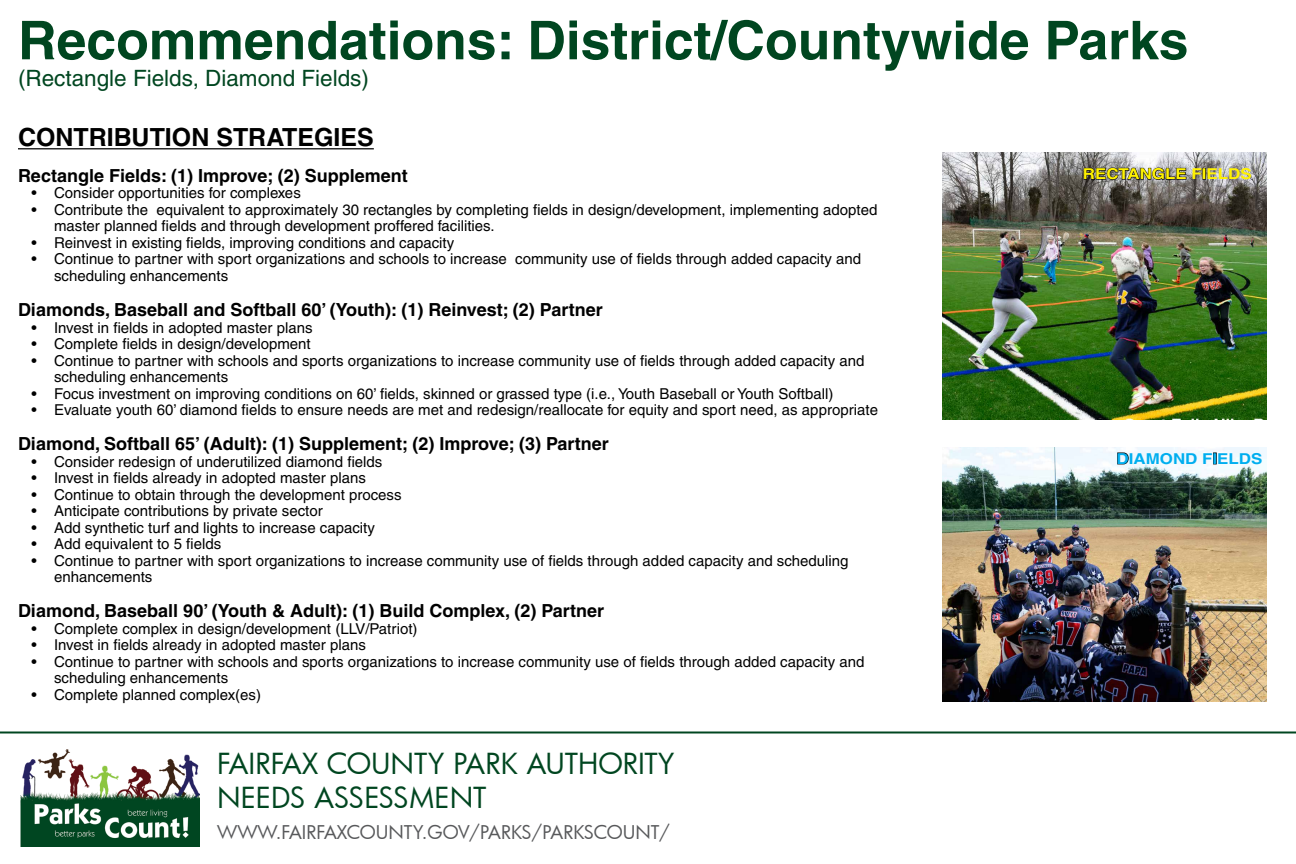
<style>
.page{position:relative;width:1296px;height:864px;background:#fff}
.page>*{position:absolute;margin:0;border:0;box-sizing:border-box;transform-origin:0 0}
.t1{font:700 53.5px "Helvetica";color:#004620}
.t2{font:28.35px/34px "Futura";color:#004620}
.t3{font:700 25px "Helvetica";color:#000}
.t4{font:22.5px "Helvetica";color:#004620}
.t5{font:18.5px "Futura";color:#58595b}
.t6{font:700 18px "Helvetica";color:#000}
.t7{font:15px/16.5px "Helvetica";color:#000}
.t8{font:700 15px "Helvetica";color:#fff200;scale:1.13 1}
.t9{font:700 15px "Helvetica";color:#00aeef;scale:1.13 1}
</style>
<div class="page">
<img style="left:20px;top:749px;width:180px;height:98px">
<hr style="left:0;top:732px;width:1296px;height:2px;background:#004620">
<hr style="left:18px;top:148px;width:356px;height:1px;background:#000">
<img style="left:942px;top:152px;width:325px;height:267px">
<svg style="left:1083px;top:167px;width:104px;height:13px"></svg>
<div style="left:1202px;top:168px;width:4px;height:12px;border:1px solid #000"></div>
<img style="left:942px;top:448px;width:325px;height:253px">
<svg style="left:1117px;top:452px;width:12px;height:13px"></svg>
<div style="left:1213px;top:452px;width:4px;height:12px;border:1px solid #000"></div>
<h1 class="t1" style="left:18px;top:8px;width:1172px">Recommendations: District/Countywide Parks</h1>
<h1 class="t4" style="left:18px;top:65px;width:352px">(Rectangle Fields, Diamond Fields)</h1>
<p class="t3" style="left:18px;top:122px;width:357px">CONTRIBUTION STRATEGIES</p>
<h1 class="t6" style="left:18px;top:165px;width:391px">Rectangle Fields: (1) Improve; (2) Supplement</h1>
<p class="t7" style="left:32px;top:185px;width:271px">• Consider opportunities for complexes</p>
<p class="t7" style="left:54px;top:201px;width:825px;text-indent:-22px">• Contribute the equivalent to approximately 30 rectangles by completing fields in design/development, implementing adopted master planned fields and through development proffered facilities.</p>
<p class="t7" style="left:32px;top:234px;width:424px">• Reinvest in existing fields, improving conditions and capacity</p>
<p class="t7" style="left:54px;top:251px;width:809px;text-indent:-22px">• Continue to partner with sport organizations and schools to increase community use of fields through added capacity and scheduling enhancements</p>
<h1 class="t6" style="left:18px;top:299px;width:586px">Diamonds, Baseball and Softball 60’ (Youth): (1) Reinvest; (2) Partner</h1>
<p class="t7" style="left:32px;top:319px;width:283px">• Invest in fields in adopted master plans</p>
<p class="t7" style="left:32px;top:336px;width:281px">• Complete fields in design/development</p>
<p class="t7" style="left:54px;top:352px;width:812px;text-indent:-22px">• Continue to partner with schools and sports organizations to increase community use of fields through added capacity and scheduling enhancements</p>
<p class="t7" style="left:32px;top:385px;width:803px">• Focus investment on improving conditions on 60’ fields, skinned or grassed type (i.e., Youth Baseball or Youth Softball)</p>
<p class="t7" style="left:32px;top:402px;width:848px">• Evaluate youth 60’ diamond fields to ensure needs are met and redesign/reallocate for equity and sport need, as appropriate</p>
<h1 class="t6" style="left:18px;top:433px;width:592px">Diamond, Softball 65’ (Adult): (1) Supplement; (2) Improve; (3) Partner</h1>
<p class="t7" style="left:32px;top:453px;width:352px">• Consider redesign of underutilized diamond fields</p>
<p class="t7" style="left:32px;top:470px;width:336px">• Invest in fields already in adopted master plans</p>
<p class="t7" style="left:32px;top:486px;width:372px">• Continue to obtain through the development process</p>
<p class="t7" style="left:32px;top:503px;width:293px">• Anticipate contributions by private sector</p>
<p class="t7" style="left:32px;top:519px;width:345px">• Add synthetic turf and lights to increase capacity</p>
<p class="t7" style="left:32px;top:536px;width:191px">• Add equivalent to 5 fields</p>
<p class="t7" style="left:54px;top:552px;width:796px;text-indent:-22px">• Continue to partner with sport organizations to increase community use of fields through added capacity and scheduling enhancements</p>
<h1 class="t6" style="left:18px;top:600px;width:588px">Diamond, Baseball 90’ (Youth &amp; Adult): (1) Build Complex, (2) Partner</h1>
<p class="t7" style="left:32px;top:620px;width:388px">• Complete complex in design/development (LLV/Patriot)</p>
<p class="t7" style="left:32px;top:637px;width:336px">• Invest in fields already in adopted master plans</p>
<p class="t7" style="left:54px;top:653px;width:812px;text-indent:-22px">• Continue to partner with schools and sports organizations to increase community use of fields through added capacity and scheduling enhancements</p>
<p class="t7" style="left:32px;top:686px;width:231px">• Complete planned complex(es)</p>
<p class="t8" style="left:1083px;top:165px;width:151px">RECTANGLE FIELDS</p>
<p class="t9" style="left:1117px;top:449px;width:131px">DIAMOND FIELDS</p>
<h2 class="t2" style="left:217px;top:746px;width:459px">FAIRFAX COUNTY PARK AUTHORITY<br>NEEDS ASSESSMENT</h2>
<p class="t5" style="left:217px;top:820px;width:454px">WWW.FAIRFAXCOUNTY.GOV/PARKS/PARKSCOUNT/</p>
</div>
